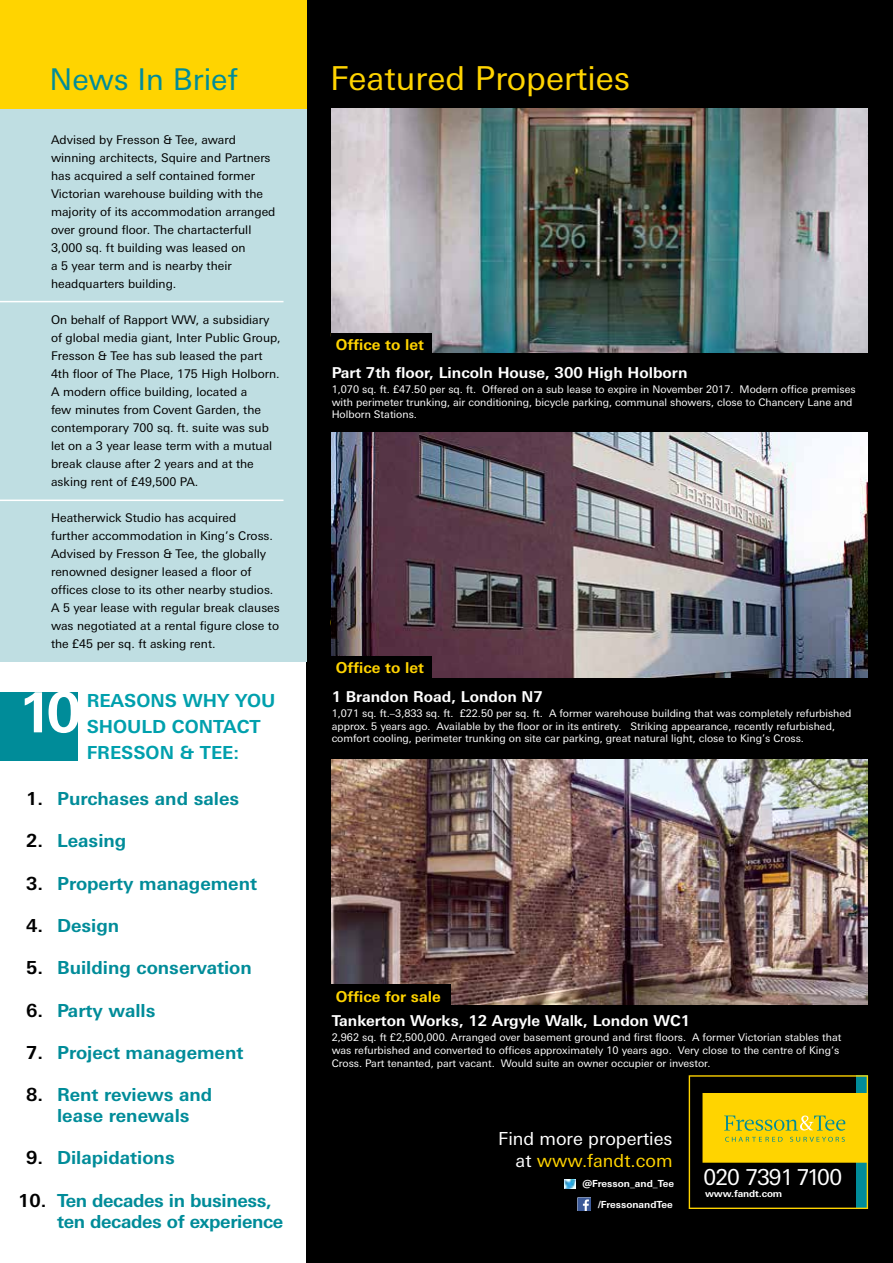
<style>
.page{position:relative;width:893px;height:1263px;background:#fff}
.page>*{position:absolute;margin:0;border:0;box-sizing:border-box;transform-origin:0 0}
.t1{font:700 55.5px "Univers Next Pro";color:#fff}
.t2{font:33px "Univers Next Pro";color:#ffd400}
.t3{font:30px "Univers Next Pro";color:#008c99}
.t4{font:21.9px "Univers Next Pro";letter-spacing:-.04em;color:#fff}
.t5{font:700 18px/21px "Univers Next Pro";color:#008c99;text-align:center}
.t6{font:700 18px/21px "Univers Next Pro";letter-spacing:-.02em;color:#008c99}
.t7{font:700 18px/25.5px "Univers Next Pro";color:#00a0ad}
.t8{font:18px/21.6px "Univers Next Pro";color:#fff;text-align:right}
.t9{font:700 15px "Univers Next Pro";color:#fff}
.t10{font:700 15px "Univers Next Pro";color:#ffd400}
.t11{font:12px/18px "Univers Next Pro";color:#000}
.t12{font:10.5px/12.8px "Univers Next Pro";color:#fff}
.t13{font:700 9.75px/20.5px "Univers Next Pro";color:#fff;text-align:right}
.t14{font:700 9.6px "Univers Next Pro";letter-spacing:-.01em;color:#fff}
.s1{color:#000}
.s2{color:#ffd400}
</style>
<div class="page">
<div style="left:306px;top:0;width:587px;height:1263px;background:#000"></div>
<div style="left:0;top:86px;width:306px;height:576px;background:#bfdee2"></div>
<div style="left:0;top:0;width:306px;height:108px;background:#ffd400"></div>
<div style="left:0;top:692px;width:77px;height:68px;background:#008c99"></div>
<svg style="left:564px;top:1179px;width:11px;height:10px"></svg>
<svg style="left:578px;top:1197px;width:12px;height:14px"></svg>
<hr style="left:0;top:500px;width:284px;height:1px;background:#fff">
<hr style="left:0;top:301px;width:284px;height:1px;background:#fff">
<svg style="left:689px;top:1075px;width:179px;height:134px"></svg>
<img style="left:332px;top:108px;width:535px;height:244px">
<img style="left:332px;top:759px;width:535px;height:245px">
<img style="left:332px;top:432px;width:535px;height:245px">
<div style="left:332px;top:984px;width:119px;height:25px;background:#000"></div>
<div style="left:332px;top:656px;width:100px;height:22px;background:#000"></div>
<div style="left:332px;top:333px;width:100px;height:22px;background:#000"></div>
<h3 class="t3" style="left:49px;top:62px;width:190px">News In Brief</h3>
<h2 class="t2" style="left:330px;top:59px;width:301px">Featured Properties</h2>
<p class="t11" style="left:51px;top:131px;width:226px">Advised by Fresson &amp; Tee, award winning architects, Squire and Partners has acquired a self contained former Victorian warehouse building with the majority of its accommodation arranged over ground floor. The chartacterfull 3,000 sq. ft building was leased on<br>a 5 year term and is nearby their headquarters building.</p>
<p class="t11" style="left:51px;top:311px;width:231px">On behalf of Rapport WW, a subsidiary of global media giant, Inter Public Group, Fresson &amp; Tee has sub leased the part 4th floor of The Place, 175 High Holborn.<br>A modern office building, located a<br>few minutes from Covent Garden, the contemporary 700 sq. ft. suite was sub let on a 3 year lease term with a mutual break clause after 2 years and at the asking rent of £49,500 PA.</p>
<p class="t11" style="left:51px;top:509px;width:230px">Heatherwick Studio has acquired<br>further accommodation in King’s Cross.<br>Advised by Fresson &amp; Tee, the globally renowned designer leased a floor of offices close to its other nearby studios.<br>A 5 year lease with regular break clauses was negotiated at a rental figure close to the £45 per sq. ft asking rent.</p>
<h1 class="t1" style="left:18px;top:679px;width:65px">10</h1>
<h3 class="t7" style="left:87px;top:688px;width:190px">REASONS WHY YOU<br>SHOULD CONTACT<br>FRESSON &amp; TEE:</h3>
<h3 class="t5" style="left:26px;top:788px;width:214px"><span class="s1">1.</span> Purchases and sales</h3>
<h3 class="t5" style="left:26px;top:830px;width:102px"><span class="s1">2.</span> Leasing</h3>
<h3 class="t5" style="left:26px;top:873px;width:232px"><span class="s1">3.</span> Property management</h3>
<h3 class="t5" style="left:26px;top:915px;width:95px"><span class="s1">4.</span> Design</h3>
<h3 class="t5" style="left:26px;top:957px;width:227px"><span class="s1">5.</span> Building conservation</h3>
<h3 class="t5" style="left:26px;top:999px;width:131px"><span class="s1">6.</span> Party walls</h3>
<h3 class="t5" style="left:26px;top:1042px;width:219px"><span class="s1">7.</span> Project management</h3>
<h3 class="t5" style="left:26px;top:1084px;width:188px"><span class="s1">8.</span> Rent reviews and lease renewals</h3>
<h3 class="t5" style="left:26px;top:1147px;width:150px"><span class="s1">9.</span> Dilapidations</h3>
<h3 class="t6" style="left:57px;top:1189px;width:228px;text-indent:-39px"><span class="s1">10.</span> Ten decades in business, ten decades of experience</h3>
<p class="t10" style="left:336px;top:336px;width:90px">Office to let</p>
<p class="t9" style="left:332px;top:364px;width:357px">Part 7th floor, Lincoln House, 300 High Holborn</p>
<p class="t12" style="left:332px;top:383px;width:525px">1,070 sq. ft. £47.50 per sq. ft. Offered on a sub lease to expire in November 2017. Modern office premises with perimeter trunking, air conditioning, bicycle parking, communal showers, close to Chancery Lane and<br>Holborn Stations.</p>
<p class="t10" style="left:336px;top:658px;width:90px">Office to let</p>
<p class="t9" style="left:332px;top:688px;width:213px">1 Brandon Road, London N7</p>
<p class="t12" style="left:332px;top:707px;width:521px">1,071 sq. ft.–3,833 sq. ft. £22.50 per sq. ft. A former warehouse building that was completely refurbished approx. 5 years ago. Available by the floor or in its entirety. Striking appearance, recently refurbished, comfort cooling, perimeter trunking on site car parking, great natural light, close to King’s Cross.</p>
<p class="t10" style="left:336px;top:988px;width:106px">Office for sale</p>
<p class="t9" style="left:332px;top:1012px;width:360px">Tankerton Works, 12 Argyle Walk, London WC1</p>
<p class="t12" style="left:332px;top:1031px;width:511px">2,962 sq. ft £2,500,000. Arranged over basement ground and first floors. A former Victorian stables that was refurbished and converted to offices approximately 10 years ago. Very close to the centre of King’s<br>Cross. Part tenanted, part vacant. Would suite an owner occupier or investor.</p>
<h3 class="t8" style="left:498px;top:1128px;width:176px">Find more properties at <span class="s2">www.fandt.com</span></h3>
<p class="t13" style="left:582px;top:1173px;width:93px">@Fresson_and_Tee /FressonandTee</p>
<h3 class="t4" style="left:703px;top:1164px;width:140px">020 7391 7100</h3>
<p class="t14" style="left:705px;top:1188px;width:79px">www.fandt.com</p>
</div>
